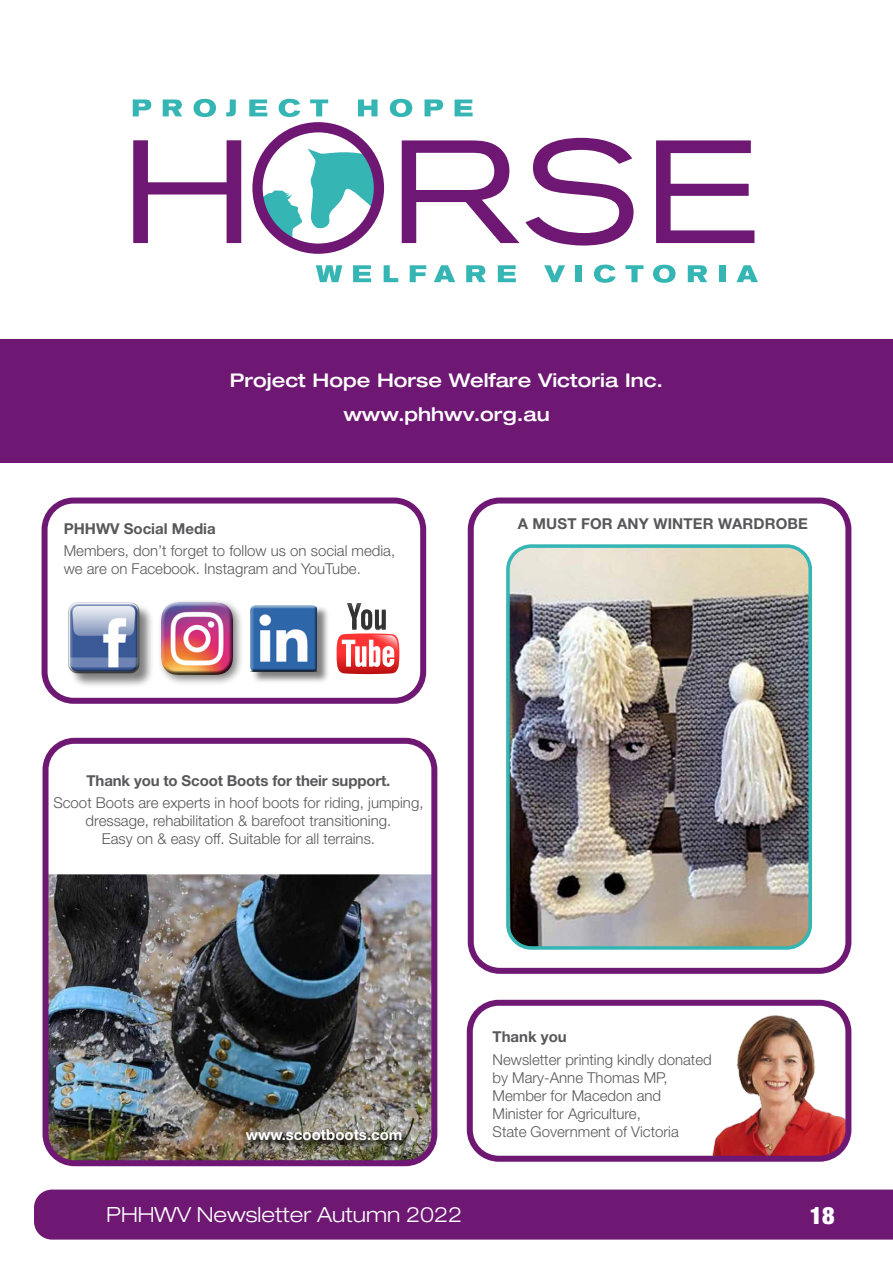
<style>
.page{position:relative;width:893px;height:1263px;background:#fff}
.page>*{position:absolute;margin:0;border:0;box-sizing:border-box;transform-origin:0 0}
.t1{font:900 condensed 24px "Helvetica Neue LT";color:#fff}
.t2{font:300 expanded 21px "Helvetica Neue LT";color:#fff}
.t3{font:500 expanded 18.9px/33.8px "Helvetica Neue LT";color:#fff;text-align:center}
.t4{font:300 15px/18px "Helvetica Neue LT";color:#58585a}
.t5{font:700 15px "Helvetica Neue LT";color:#58585a}
.t6{font:700 15px "Helvetica Neue LT";color:#fff}
</style>
<div class="page">
<div style="left:34px;top:1189px;width:859px;height:50px;background:#6e1873"></div>
<div style="left:0;top:339px;width:893px;height:124px;background:#6e1873"></div>
<svg style="left:133px;top:140px;width:108px;height:103px"></svg>
<svg style="left:402px;top:138px;width:232px;height:108px"></svg>
<svg style="left:656px;top:140px;width:98px;height:103px"></svg>
<svg style="left:316px;top:265px;width:26px;height:17px"></svg>
<svg style="left:353px;top:265px;width:18px;height:17px"></svg>
<svg style="left:384px;top:265px;width:14px;height:17px"></svg>
<svg style="left:410px;top:265px;width:16px;height:17px"></svg>
<svg style="left:434px;top:265px;width:21px;height:17px"></svg>
<svg style="left:466px;top:265px;width:20px;height:17px"></svg>
<svg style="left:498px;top:265px;width:18px;height:17px"></svg>
<svg style="left:544px;top:265px;width:21px;height:17px"></svg>
<div style="left:576px;top:265px;width:6px;height:17px;background:#35b5b3"></div>
<svg style="left:594px;top:265px;width:22px;height:18px"></svg>
<svg style="left:625px;top:265px;width:19px;height:17px"></svg>
<svg style="left:653px;top:265px;width:22px;height:18px"></svg>
<svg style="left:688px;top:265px;width:19px;height:17px"></svg>
<div style="left:719px;top:265px;width:6px;height:17px;background:#35b5b3"></div>
<svg style="left:736px;top:265px;width:22px;height:17px"></svg>
<svg style="left:133px;top:99px;width:18px;height:17px"></svg>
<svg style="left:163px;top:99px;width:19px;height:17px"></svg>
<svg style="left:194px;top:99px;width:22px;height:18px"></svg>
<svg style="left:226px;top:99px;width:10px;height:17px"></svg>
<svg style="left:249px;top:99px;width:18px;height:17px"></svg>
<svg style="left:279px;top:99px;width:21px;height:18px"></svg>
<svg style="left:310px;top:99px;width:18px;height:17px"></svg>
<svg style="left:358px;top:99px;width:20px;height:17px"></svg>
<svg style="left:390px;top:99px;width:22px;height:18px"></svg>
<svg style="left:425px;top:99px;width:18px;height:17px"></svg>
<svg style="left:455px;top:99px;width:18px;height:17px"></svg>
<svg style="left:308px;top:149px;width:72px;height:80px"></svg>
<svg style="left:260px;top:190px;width:42px;height:53px"></svg>
<div style="left:252px;top:122px;width:132px;height:132px;border:10px solid #6e1873;border-radius:50%"></div>
<img style="left:712px;top:1007px;width:132px;height:148px">
<div style="left:467px;top:1000px;width:384px;height:162px;border:6px solid #6e1873;border-radius:29px"></div>
<div style="left:42px;top:497px;width:384px;height:207px;border:6px solid #6e1873;border-radius:29px"></div>
<div style="left:69px;top:603px;width:85px;height:85px;background:#000;opacity:.5"></div>
<div style="left:65px;top:598px;width:77px;height:73px;background:#fff;opacity:.75"></div>
<div style="left:66px;top:605px;width:78px;height:73px;background:#000;opacity:.75"></div>
<div style="left:158px;top:599px;width:86px;height:87px;background:#000;opacity:.49"></div>
<div style="left:161px;top:599px;width:73px;height:69px;background:#fff;opacity:.75"></div>
<div style="left:161px;top:607px;width:73px;height:67px;background:#000;opacity:.75"></div>
<div style="left:251px;top:606px;width:78px;height:78px;background:#000;opacity:.5"></div>
<div style="left:249px;top:604px;width:69px;height:69px;background:#000;opacity:.75"></div>
<img style="left:50px;top:874px;width:380px;height:285px">
<div style="left:43px;top:738px;width:394px;height:428px;border:6px solid #6e1873;border-radius:29px"></div>
<div style="left:468px;top:497px;width:383px;height:477px;border:6px solid #6e1873;border-radius:29px"></div>
<svg style="left:246px;top:1129px;width:164px;height:19px"></svg>
<svg style="left:336px;top:603px;width:63px;height:71px"></svg>
<img style="left:511px;top:549px;width:296px;height:396px">
<div style="left:506px;top:544px;width:306px;height:406px;border:4px solid #35b5b3;border-radius:24px"></div>
<p class="t3" style="left:230px;top:363px;width:435px">Project Hope Horse Welfare Victoria Inc. www.phhwv.org.au</p>
<p class="t5" style="left:64px;top:519px;width:153px">PHHWV Social Media</p>
<p class="t4" style="left:64px;top:541px;width:333px">Members, don’t forget to follow us on social media, we are on Facebook. Instagram and YouTube.</p>
<p class="t5" style="left:518px;top:515px;width:292px">A MUST FOR ANY WINTER WARDROBE</p>
<p class="t5" style="left:87px;top:771px;width:305px">Thank you to Scoot Boots for their support.</p>
<p class="t4" style="left:53px;top:793px;width:372px;text-align:center">Scoot Boots are experts in hoof boots for riding, jumping, dressage, rehabilitation &amp; barefoot transitioning.<br>Easy on &amp; easy off. Suitable for all terrains.</p>
<p class="t6" style="left:246px;top:1125px;width:158px">www.scootboots.com</p>
<p class="t5" style="left:493px;top:1028px;width:76px">Thank you</p>
<p class="t4" style="left:493px;top:1050px;width:221px">Newsletter printing kindly donated by Mary-Anne Thomas MP,<br>Member for Macedon and<br>Minister for Agriculture,<br>State Government of Victoria</p>
<h2 class="t2" style="left:106px;top:1202px;width:357px">PHHWV Newsletter Autumn 2022</h2>
<h1 class="t1" style="left:810px;top:1201px;width:26px">18</h1>
</div>
